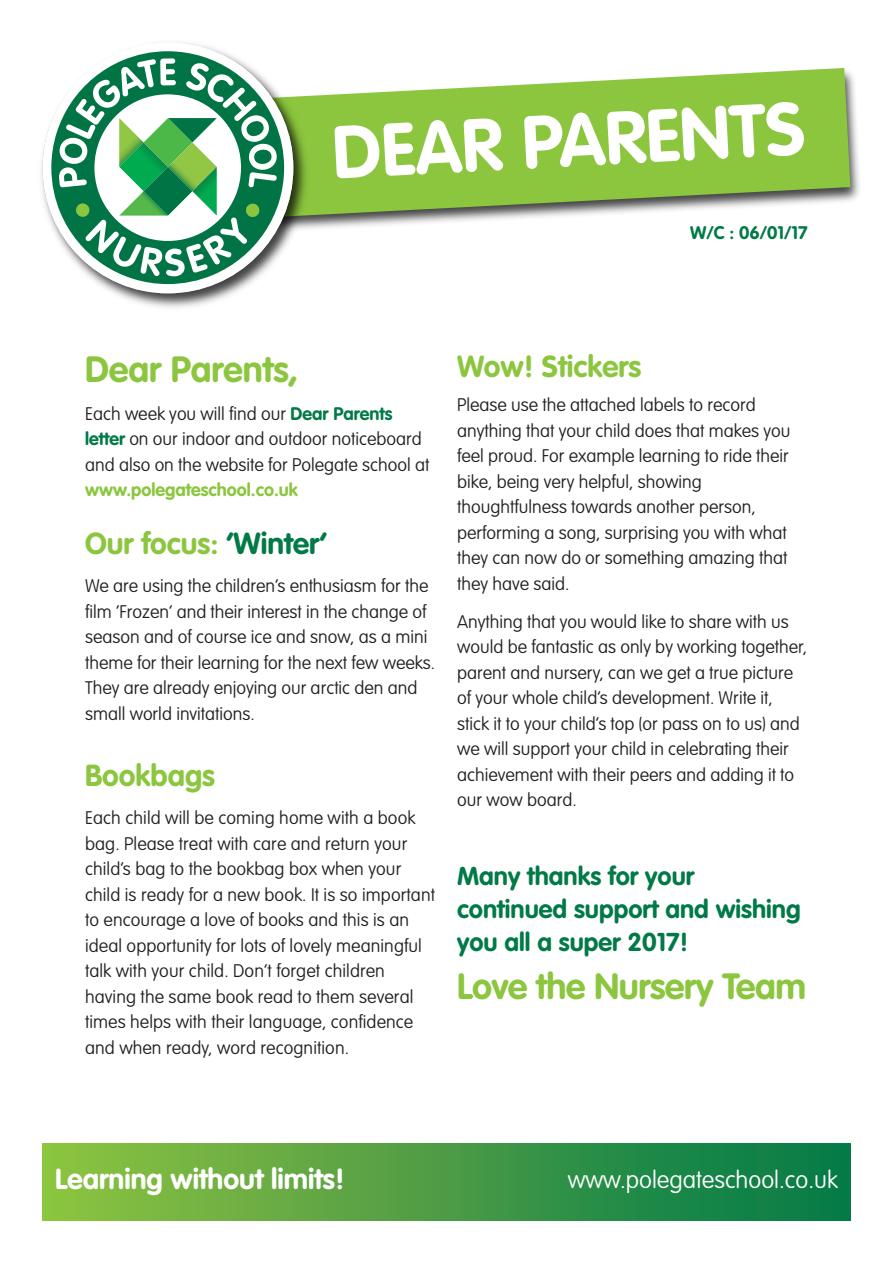
<style>
.page{position:relative;width:893px;height:1263px;background:#fff}
.page>*{position:absolute;margin:0;border:0;box-sizing:border-box;transform-origin:0 0}
.t1{font:700 73.5px "VAG Rounded";color:#fff}
.t2{font:700 36px "VAG Rounded";letter-spacing:-.01em;color:#8bc63e}
.t3{font:700 30px "VAG Rounded";color:#8bc63e}
.t4{font:700 28.5px "VAG Rounded";color:#fff}
.t5{font:700 25.5px/33px "VAG Rounded";color:#017a47}
.t6{font:100 24px "VAG Rounded";color:#fff}
.t7{font:100 18px/25.5px "VAG Rounded";color:#231f20}
.t8{font:700 18px "VAG Rounded";color:#8bc63e}
.t9{font:700 18px "VAG Rounded";color:#017a47}
.s1{font-weight:700;color:#017a47}
.s2{color:#017a47}
</style>
<div class="page">
<img style="left:312px;top:73px;width:548px;height:156px">
<svg style="left:312px;top:68px;width:538px;height:159px;fill:#8bc63e"></svg>
<img style="left:41px;top:42px;width:271px;height:266px">
<svg style="left:43px;top:43px;width:250px;height:250px"></svg>
<svg style="left:51px;top:51px;width:233px;height:233px"></svg>
<svg style="left:58px;top:58px;width:219px;height:218px"></svg>
<div style="left:43px;top:1144px;width:807px;height:76px;background:linear-gradient(to right,#91c241,#007749)"></div>
<h1 class="t1" style="left:331px;top:122px;width:475px;rotate:-3deg">DEAR PARENTS</h1>
<p class="t9" style="left:690px;top:225px;width:119px">W/C : 06/01/17</p>
<h2 class="t2" style="left:85px;top:354px;width:215px">Dear Parents,</h2>
<p class="t7" style="left:85px;top:402px;width:346px">Each week you will find our <span class="s1">Dear Parents letter</span> on our indoor and outdoor noticeboard and also on the website for Polegate school at</p>
<p class="t8" style="left:85px;top:482px;width:214px">www.polegateschool.co.uk</p>
<h3 class="t3" style="left:85px;top:531px;width:243px">Our focus: <span class="s2">‘Winter’</span></h3>
<p class="t7" style="left:85px;top:574px;width:352px">We are using the children’s enthusiasm for the film ‘Frozen’ and their interest in the change of season and of course ice and snow, as a mini theme for their learning for the next few weeks.<br>They are already enjoying our arctic den and small world invitations.</p>
<h3 class="t3" style="left:85px;top:763px;width:132px">Bookbags</h3>
<p class="t7" style="left:85px;top:806px;width:352px">Each child will be coming home with a book bag. Please treat with care and return your child’s bag to the bookbag box when your child is ready for a new book. It is so important to encourage a love of books and this is an ideal opportunity for lots of lovely meaningful talk with your child. Don’t forget children having the same book read to them several times helps with their language, confidence and when ready, word recognition.</p>
<h3 class="t3" style="left:457px;top:354px;width:186px">Wow! Stickers</h3>
<p class="t7" style="left:457px;top:393px;width:335px">Please use the attached labels to record anything that your child does that makes you feel proud. For example learning to ride their bike, being very helpful, showing thoughtfulness towards another person, performing a song, surprising you with what they can now do or something amazing that they have said.</p>
<p class="t7" style="left:457px;top:610px;width:352px">Anything that you would like to share with us would be fantastic as only by working together, parent and nursery, can we get a true picture of your whole child’s development. Write it, stick it to your child’s top (or pass on to us) and we will support your child in celebrating their achievement with their peers and adding it to our wow board.</p>
<h3 class="t5" style="left:457px;top:861px;width:345px">Many thanks for your continued support and wishing you all a super 2017!</h3>
<h2 class="t2" style="left:457px;top:971px;width:350px">Love the Nursery Team</h2>
<h3 class="t4" style="left:55px;top:1167px;width:291px">Learning without limits!</h3>
<h3 class="t6" style="left:568px;top:1169px;width:271px">www.polegateschool.co.uk</h3>
</div>
